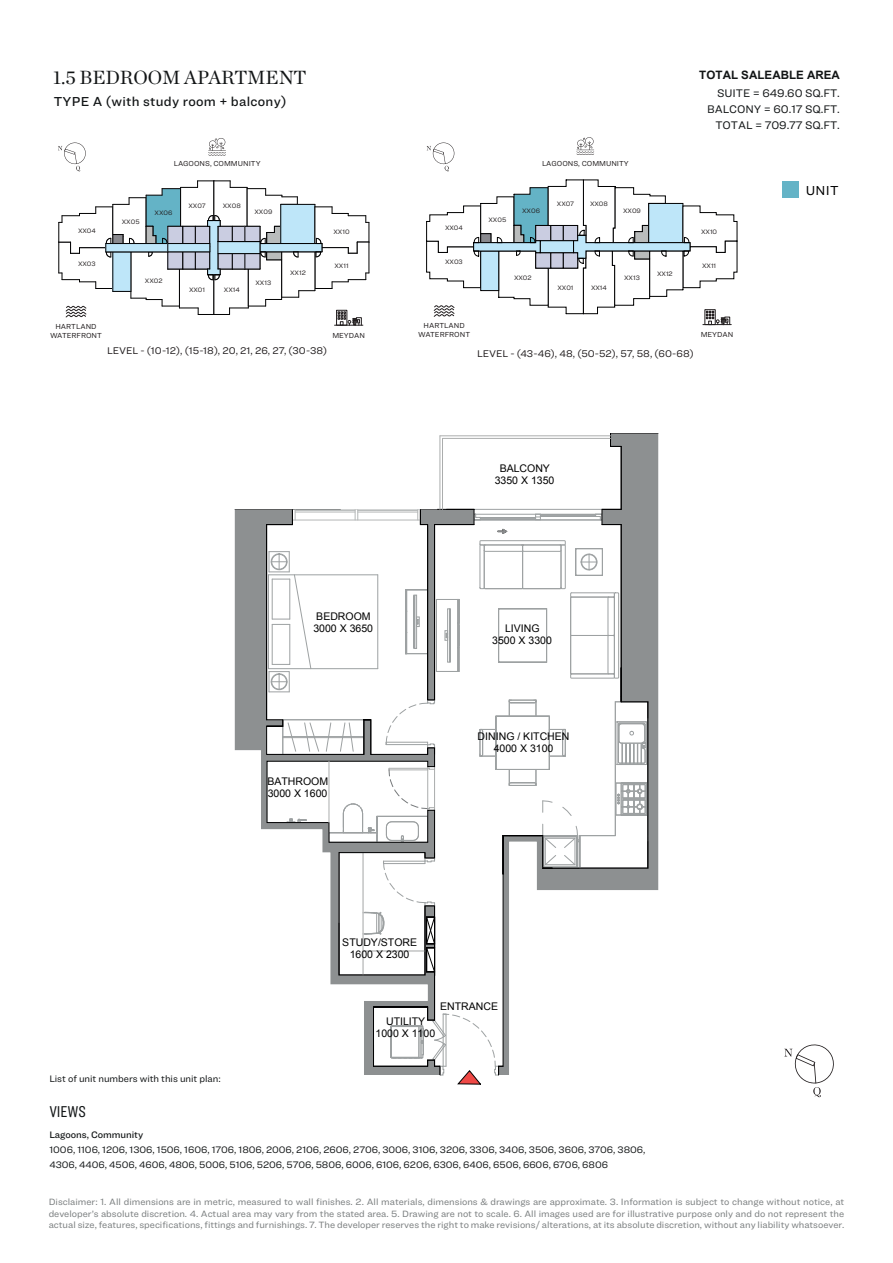
<style>
.page{position:relative;width:893px;height:1263px;background:#fff}
.page>*{position:absolute;margin:0;border:0;box-sizing:border-box;transform-origin:0 0}
.t1{font:19.5px "Chronicle Deck";color:#121516}
.t2{font:16.35px "Ringside Compressed";letter-spacing:-.005em;color:#121516}
.t3{font:500 13.5px "Ringside";letter-spacing:.02em;color:#121516}
.t4{font:13.5px "Ringside";color:#000001}
.t5{font:700 11.55px "Arial";color:#121516}
.t6{font:11.4px/15.9px "Ringside";letter-spacing:-.005em;color:#121516;text-align:right}
.t7{font:10.5px/12.1px "Arial";color:#000001;text-align:center}
.t8{font:10.05px "Ringside";color:#231f20}
.t9{font:9.75px/14.7px "Ringside";letter-spacing:-.005em;color:#121516}
.t10{font:500 9.75px "Ringside";letter-spacing:-.005em;color:#121516}
.t11{font:9.45px/11.4px "Ringside";color:#7a7e7f;text-align:justify}
.t12{font:7.5px "Ringside";color:#231f20}
.t13{font:6.6px "Ringside";color:#231f20}
</style>
<div class="page">
<div style="left:782px;top:182px;width:17px;height:16px;background:#64b3c6"></div>
<svg style="left:784px;top:1044px;width:50px;height:53px"></svg>
<svg style="left:576px;top:137px;width:18px;height:18px"></svg>
<svg style="left:426px;top:180px;width:311px;height:145px"></svg>
<svg style="left:58px;top:142px;width:28px;height:29px"></svg>
<svg style="left:427px;top:142px;width:28px;height:29px"></svg>
<svg style="left:208px;top:138px;width:18px;height:17px"></svg>
<svg style="left:59px;top:181px;width:311px;height:145px"></svg>
<svg style="left:234px;top:509px;width:92px;height:344px"></svg>
<svg style="left:326px;top:509px;width:173px;height:576px"></svg>
<svg style="left:498px;top:433px;width:160px;height:642px"></svg>
<hr style="left:442px;top:438px;width:168px;height:1px;background:#abadad">
<hr style="left:440px;top:436px;width:170px;height:1px;background:#abadad">
<hr style="left:440px;top:436px;width:1px;height:73px;background:#abadad">
<hr style="left:442px;top:438px;width:1px;height:71px;background:#abadad">
<hr style="left:329px;top:761px;width:1px;height:61px;background:#abadad">
<h1 class="t1" style="left:53px;top:62px;width:255px">1.5 BEDROOM APARTMENT</h1>
<h3 class="t3" style="left:54px;top:92px;width:234px">TYPE A (with study room + balcony(</h3>
<p class="t5" style="left:699px;top:67px;width:142px">TOTAL SALEABLE AREA</p>
<p class="t6" style="left:707px;top:85px;width:134px">SUITE = 649.60 SQ.FT.<br>BALCONY = 60.17 SQ.FT.<br>TOTAL = 709.77 SQ.FT.</p>
<p class="t12" style="left:174px;top:159px;width:88px">LAGOONS, COMMUNITY</p>
<p class="t12" style="left:542px;top:158px;width:88px">LAGOONS, COMMUNITY</p>
<h3 class="t4" style="left:806px;top:180px;width:34px">UNIT</h3>
<p class="t13" style="left:78px;top:226px;width:19px">XX04</p>
<p class="t13" style="left:78px;top:259px;width:19px">XX03</p>
<p class="t13" style="left:122px;top:217px;width:19px">XX05</p>
<p class="t13" style="left:155px;top:208px;width:19px">XX06</p>
<p class="t13" style="left:189px;top:201px;width:19px">XX07</p>
<p class="t13" style="left:223px;top:201px;width:19px">XX08</p>
<p class="t13" style="left:254px;top:207px;width:19px">XX09</p>
<p class="t13" style="left:145px;top:276px;width:19px">XX02</p>
<p class="t13" style="left:189px;top:286px;width:18px">XX01</p>
<p class="t13" style="left:224px;top:286px;width:17px">XX14</p>
<p class="t13" style="left:256px;top:278px;width:17px">XX13</p>
<p class="t13" style="left:290px;top:268px;width:17px">XX12</p>
<p class="t13" style="left:334px;top:227px;width:18px">XX10</p>
<p class="t13" style="left:335px;top:261px;width:16px">XX11</p>
<p class="t13" style="left:445px;top:223px;width:19px">XX04</p>
<p class="t13" style="left:445px;top:257px;width:19px">XX03</p>
<p class="t13" style="left:488px;top:215px;width:19px">XX05</p>
<p class="t13" style="left:522px;top:206px;width:19px">XX06</p>
<p class="t13" style="left:557px;top:199px;width:19px">XX07</p>
<p class="t13" style="left:590px;top:199px;width:19px">XX08</p>
<p class="t13" style="left:623px;top:206px;width:19px">XX09</p>
<p class="t13" style="left:514px;top:273px;width:19px">XX02</p>
<p class="t13" style="left:557px;top:283px;width:18px">XX01</p>
<p class="t13" style="left:591px;top:283px;width:17px">XX14</p>
<p class="t13" style="left:624px;top:273px;width:17px">XX13</p>
<p class="t13" style="left:657px;top:269px;width:17px">XX12</p>
<p class="t13" style="left:701px;top:227px;width:18px">XX10</p>
<p class="t13" style="left:702px;top:261px;width:16px">XX11</p>
<p class="t12" style="left:55px;top:321px;width:43px">HARTLAND</p>
<p class="t12" style="left:423px;top:320px;width:43px">HARTLAND</p>
<p class="t12" style="left:50px;top:330px;width:53px">WATERFRONT</p>
<p class="t12" style="left:332px;top:330px;width:34px">MEYDAN</p>
<p class="t12" style="left:418px;top:329px;width:54px">WATERFRONT</p>
<p class="t12" style="left:701px;top:329px;width:34px">MEYDAN</p>
<p class="t8" style="left:107px;top:343px;width:222px">LEVEL )- 10-12 ),( 15-18 ,( 20, 21, 26, 27, )30-38(</p>
<p class="t8" style="left:477px;top:347px;width:218px">LEVEL )- 43-46 ,( 48, )50-52 ,( 57, 58, )60-68(</p>
<p class="t7" style="left:495px;top:462px;width:61px">BALCONY<br>3350 X 1350</p>
<p class="t7" style="left:313px;top:610px;width:61px;text-align:left">BEDROOM<br>3000 X 3650</p>
<p class="t7" style="left:267px;top:775px;width:62px;text-align:left">BATHROOM<br>3000 X 1600</p>
<p class="t7" style="left:492px;top:622px;width:61px">LIVING<br>3500 X 3300</p>
<p class="t7" style="left:478px;top:730px;width:93px">DINING / KITCHEN<br>4000 X 3100</p>
<p class="t7" style="left:342px;top:936px;width:76px">STUDY/STORE<br>1600 X 2300</p>
<p class="t7" style="left:440px;top:1000px;width:59px">ENTRANCE</p>
<p class="t9" style="left:49px;top:1071px;width:173px">List of unit numbers with this unit plan:</p>
<h2 class="t2" style="left:49px;top:1101px;width:38px">VIEWS</h2>
<p class="t7" style="left:375px;top:1015px;width:61px">UTILITY<br>1000 X 1100</p>
<p class="t10" style="left:49px;top:1127px;width:95px">Lagoons, Community</p>
<p class="t9" style="left:49px;top:1142px;width:597px">1006, 1106, 1206, 1306, 1506, 1606, 1706, 1806, 2006, 2106, 2606, 2706, 3006, 3106, 3206, 3306, 3406, 3506, 3606, 3706, 3806,<br>4306, 4406, 4506, 4606, 4806, 5006, 5106, 5206, 5706, 5806, 6006, 6106, 6206, 6306, 6406, 6506, 6606, 6706, 6806</p>
<p class="t11" style="left:49px;top:1196px;width:797px">Disclaimer: 1. All dimensions are in metric, measured to wall finishes. 2. All materials, dimensions &amp; drawings are approximate. 3. Information is subject to change without notice, at developer s’ absolute discretion. 4. Actual area may vary from the stated area. 5. Drawing are not to scale. 6. All images used are for illustrative purpose only and do not represent the actual size, features, specifications, fittings and furnishings. 7. The developer reserves the right to make revisions/ alterations, at its absolute discretion, without any liability whatsoever.</p>
</div>
